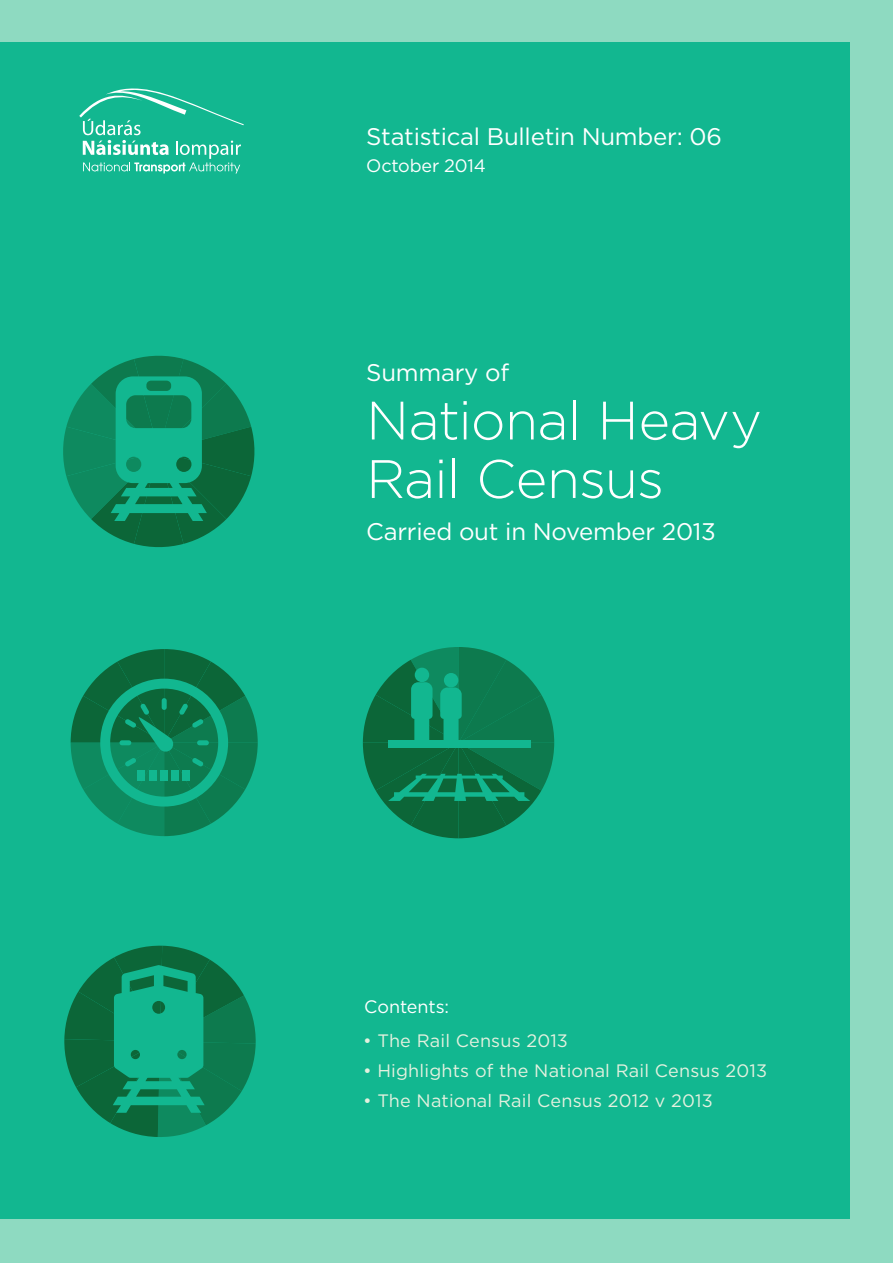
<style>
.page{position:relative;width:893px;height:1263px;background:#8edac1}
.page>*{position:absolute;margin:0;border:0;box-sizing:border-box;transform-origin:0 0}
.t1{font:300 54px/58.5px "Gotham";letter-spacing:-.015em;color:#fff}
.t2{font:24px "Gotham";letter-spacing:-.01em;color:#fff}
.t3{font:18px "Gotham";letter-spacing:.01em;color:#e4f1df}
.t4{font:18px "Gotham";letter-spacing:-.01em;color:#fff}
</style>
<div class="page">
<div style="left:0;top:42px;width:849px;height:1177px;background:#12b790"></div>
<svg style="left:79px;top:88px;width:165px;height:86px"></svg>
<svg style="left:363px;top:647px;width:191px;height:191px"></svg>
<svg style="left:71px;top:649px;width:187px;height:187px"></svg>
<div style="left:138px;top:770px;width:7px;height:11px;background:#12b790"></div>
<div style="left:149px;top:770px;width:7px;height:11px;background:#12b790"></div>
<div style="left:160px;top:770px;width:7px;height:11px;background:#12b790"></div>
<div style="left:172px;top:770px;width:7px;height:11px;background:#12b790"></div>
<div style="left:183px;top:770px;width:7px;height:11px;background:#12b790"></div>
<svg style="left:63px;top:356px;width:192px;height:191px"></svg>
<svg style="left:64px;top:945px;width:192px;height:192px"></svg>
<h2 class="t2" style="left:366px;top:124px;width:357px">Statistical Bulletin Number: 06</h2>
<p class="t4" style="left:366px;top:156px;width:121px">October 2014</p>
<h2 class="t2" style="left:366px;top:359px;width:144px">Summary of</h2>
<h1 class="t1" style="left:366px;top:390px;width:397px">National Heavy<br>Rail Census</h1>
<h2 class="t2" style="left:366px;top:518px;width:351px">Carried out in November 2013</h2>
<p class="t4" style="left:364px;top:997px;width:86px">Contents:</p>
<p class="t3" style="left:363px;top:1031px;width:206px">• The Rail Census 2013</p>
<p class="t3" style="left:363px;top:1061px;width:406px">• Highlights of the National Rail Census 2013</p>
<p class="t3" style="left:363px;top:1091px;width:351px">• The National Rail Census 2012 v 2013</p>
</div>
